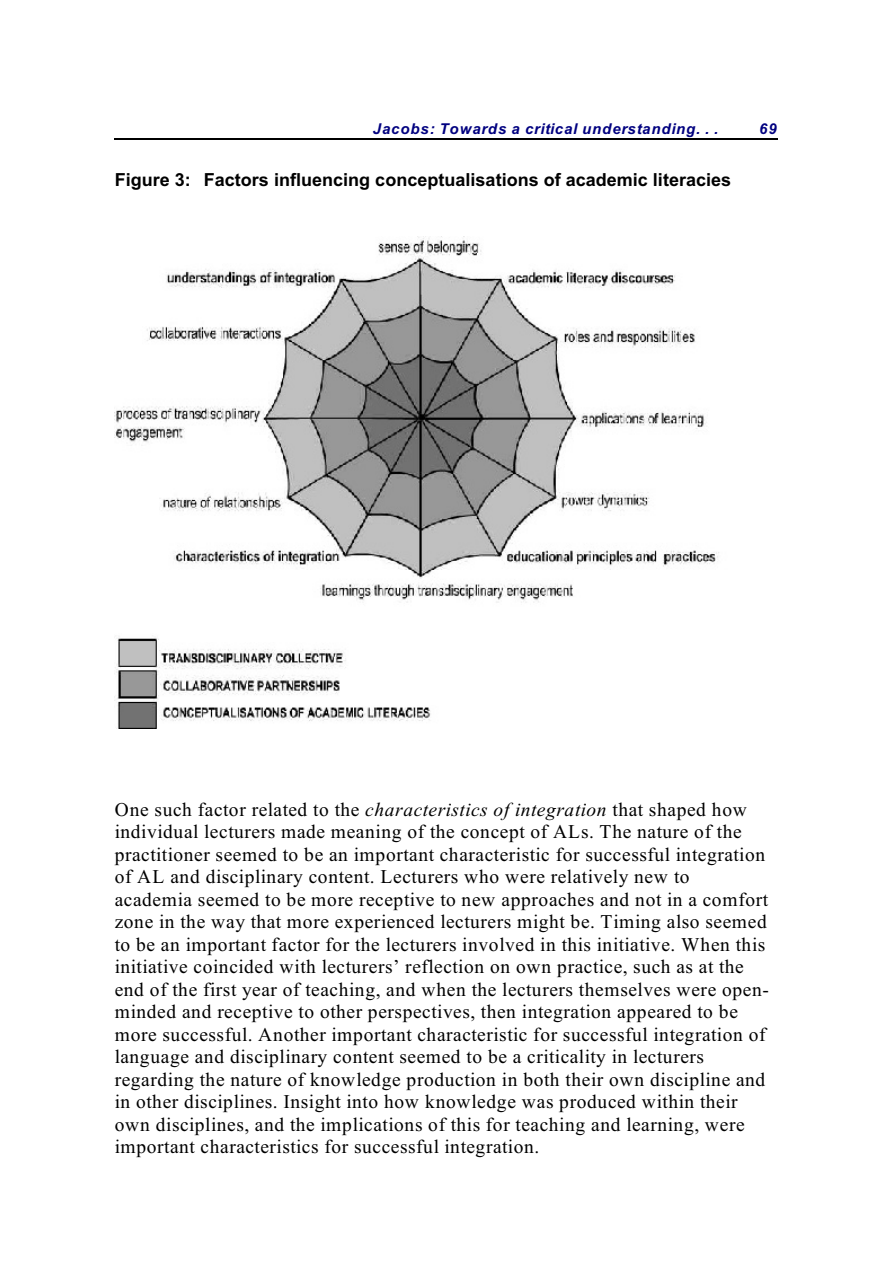
<style>
.page{position:relative;width:893px;height:1263px;background:#fff}
.page>*{position:absolute;margin:0;border:0;box-sizing:border-box;transform-origin:0 0}
.t1{font:19.5px/22.5px "Times New Roman";letter-spacing:.03em;color:#000}
.t2{font:700 18px "Arial";color:#000}
.t3{font:italic 700 15px "Arial";letter-spacing:.06em;color:#000080}
.s1{font-style:italic}
</style>
<div class="page">
<hr style="left:114px;top:138px;width:664px;height:1px;background:#000">
<img style="left:115px;top:236px;width:604px;height:493px">
<p class="t3" style="left:373px;top:123px;width:347px">Jacobs: Towards a critical understanding. . .</p>
<p class="t3" style="left:759px;top:123px;width:19px">69</p>
<p class="t2" style="left:115px;top:173px;width:618px">Figure 3: Factors influencing conceptualisations of academic literacies</p>
<p class="t1" style="left:115px;top:800px;width:656px">One such factor related to the <span class="s1">characteristics of integration</span> that shaped how individual lecturers made meaning of the concept of ALs. The nature of the practitioner seemed to be an important characteristic for successful integration of AL and disciplinary content. Lecturers who were relatively new to academia seemed to be more receptive to new approaches and not in a comfort zone in the way that more experienced lecturers might be. Timing also seemed to be an important factor for the lecturers involved in this initiative. When this initiative coincided with lecturers’ reflection on own practice, such as at the end of the first year of teaching, and when the lecturers themselves were open&shy;minded and receptive to other perspectives, then integration appeared to be more successful. Another important characteristic for successful integration of language and disciplinary content seemed to be a criticality in lecturers regarding the nature of knowledge production in both their own discipline and in other disciplines. Insight into how knowledge was produced within their own disciplines, and the implications of this for teaching and learning, were important characteristics for successful integration.</p>
</div>
